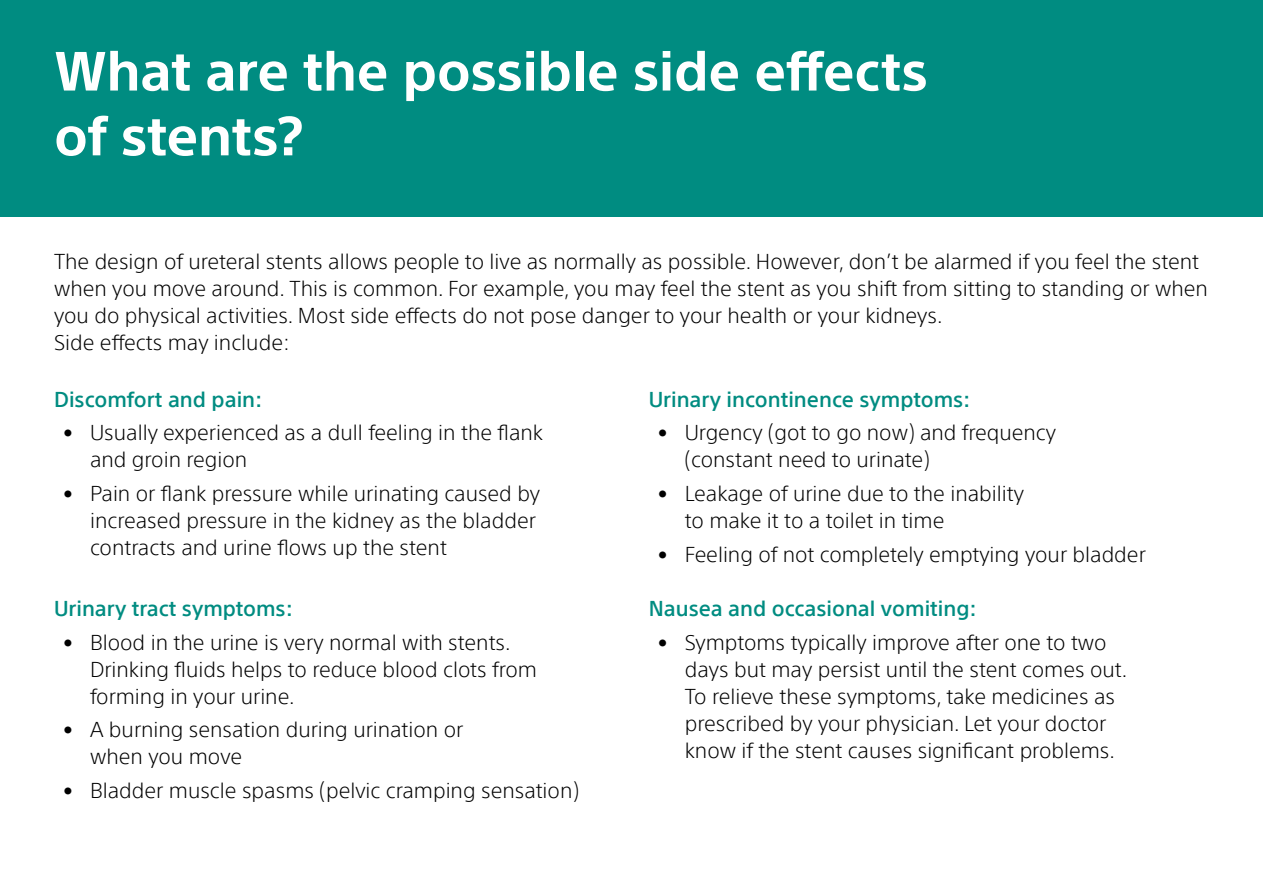
<style>
.page{position:relative;width:1263px;height:893px;background:#fff}
.page>*{position:absolute;margin:0;border:0;box-sizing:border-box;transform-origin:0 0}
.t1{font:700 54px/64.8px "SST";letter-spacing:-.005em;color:#fff}
.t2{font:300 21px/27px "SST";color:#000}
.t3{font:500 21px "SST";color:#008c81}
</style>
<div class="page">
<div style="left:0;top:0;width:1263px;height:217px;background:#008c81"></div>
<h1 class="t1" style="left:54px;top:38px;width:875px">What are the possible side effects of stents?</h1>
<p class="t2" style="left:54px;top:248px;width:1155px">The design of ureteral stents allows people to live as normally as possible. However, don’t be alarmed if you feel the stent when you move around. This is common. For example, you may feel the stent as you shift from sitting to standing or when you do physical activities. Most side effects do not pose danger to your health or your kidneys.<br>Side effects may include:</p>
<p class="t3" style="left:54px;top:387px;width:210px">Discomfort and pain:</p>
<p class="t2" style="left:90px;top:419px;width:455px;text-indent:-27px">• Usually experienced as a dull feeling in the flank and groin region</p>
<p class="t2" style="left:90px;top:480px;width:452px;text-indent:-27px">• Pain or flank pressure while urinating caused by increased pressure in the kidney as the bladder contracts and urine flows up the stent</p>
<p class="t3" style="left:649px;top:387px;width:323px">Urinary incontinence symptoms:</p>
<p class="t2" style="left:685px;top:419px;width:373px;text-indent:-27px">• Urgency (got to go now) and frequency (constant need to urinate)</p>
<p class="t2" style="left:685px;top:480px;width:341px;text-indent:-27px">• Leakage of urine due to the inability to make it to a toilet in time</p>
<p class="t2" style="left:658px;top:541px;width:490px">• Feeling of not completely emptying your bladder</p>
<p class="t3" style="left:54px;top:596px;width:240px">Urinary tract symptoms:</p>
<p class="t2" style="left:90px;top:629px;width:448px;text-indent:-27px">• Blood in the urine is very normal with stents.<br>Drinking fluids helps to reduce blood clots from forming in your urine.</p>
<p class="t2" style="left:90px;top:716px;width:375px;text-indent:-27px">• A burning sensation during urination or when you move</p>
<p class="t2" style="left:63px;top:777px;width:517px">• Bladder muscle spasms (pelvic cramping sensation)</p>
<p class="t3" style="left:649px;top:596px;width:330px">Nausea and occasional vomiting:</p>
<p class="t2" style="left:685px;top:629px;width:444px;text-indent:-27px">• Symptoms typically improve after one to two days but may persist until the stent comes out.<br>To relieve these symptoms, take medicines as prescribed by your physician. Let your doctor know if the stent causes significant problems.</p>
</div>
